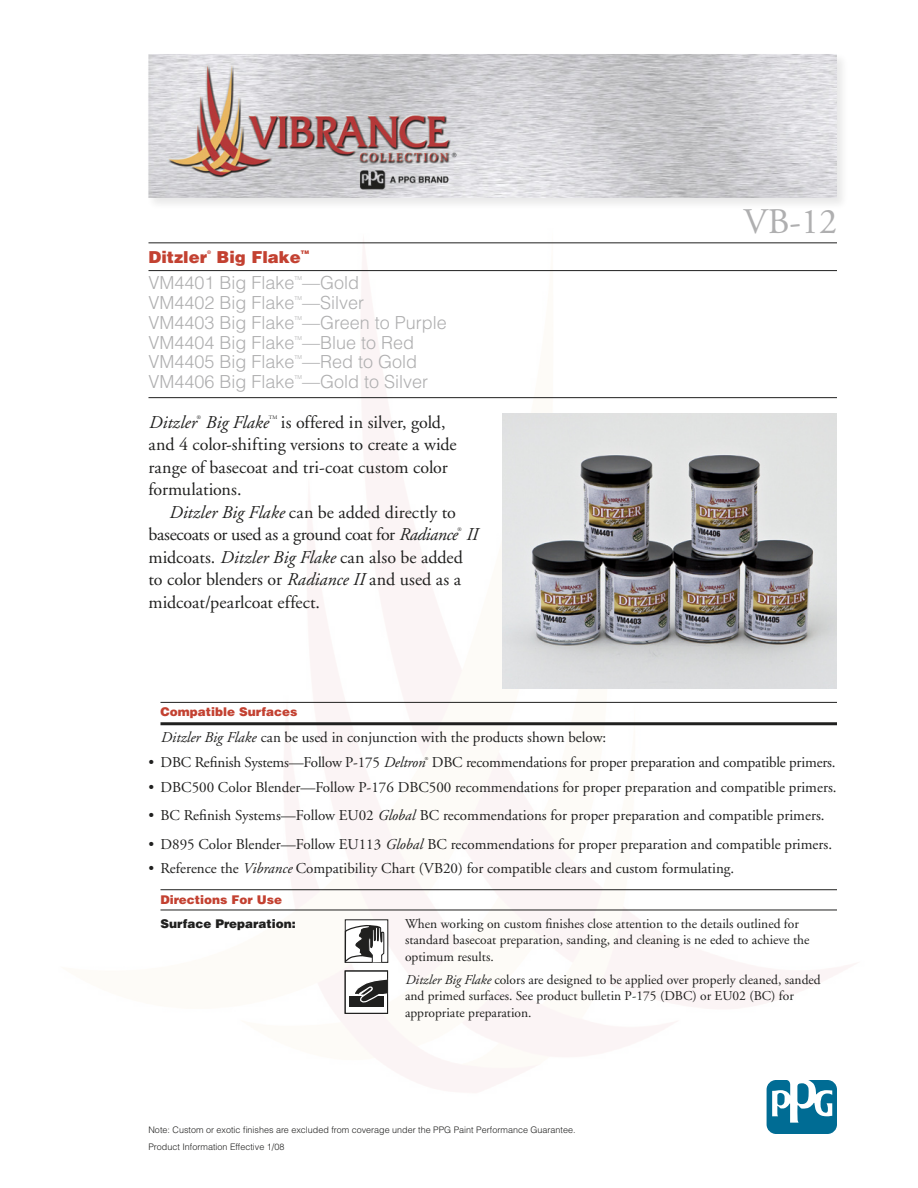
<style>
.page{position:relative;width:918px;height:1188px;background:#fff}
.page>*{position:absolute;margin:0;border:0;box-sizing:border-box;transform-origin:0 0}
.t1{font:36px "Adobe Garamond";color:#afafb0}
.t2{font:18px/22.5px "Adobe Garamond";letter-spacing:-.005em;color:#20201f}
.t3{font:300 18px "Helvetica";color:#afafb0}
.t4{font:italic 18px "Adobe Garamond";color:#20201f}
.t5{font:900 16.5px "Helvetica";color:#c34131}
.t6{font:15px "Adobe Garamond";color:#20201f}
.t7{font:13.5px/16.5px "Adobe Garamond";color:#20201f}
.t8{font:900 12px "Helvetica";color:#c34131}
.t9{font:900 12px "Helvetica";color:#20201f}
.t10{font:300 9px/17.5px "Helvetica";color:#20201f}
.t11{font:300 5.4px "Helvetica";color:#afafb0}
.t12{font:5.4px "Adobe Garamond";color:#20201f}
.t13{font:italic 5.4px "Adobe Garamond";color:#20201f}
.t14{font:900 4.95px "Helvetica";color:#c34131}
.t15{font:4.5px "Adobe Garamond";color:#20201f}
.s1{font-style:italic}
</style>
<div class="page">
<img style="left:148px;top:243px;width:708px;height:853px">
<svg style="left:767px;top:1080px;width:70px;height:54px"></svg>
<img style="left:502px;top:414px;width:335px;height:274px">
<hr style="left:148px;top:242px;width:689px;height:1px;background:#20201f">
<hr style="left:148px;top:270px;width:689px;height:1px;background:#20201f">
<hr style="left:148px;top:397px;width:689px;height:1px;background:#20201f">
<hr style="left:160px;top:702px;width:677px;height:1px;background:#20201f">
<hr style="left:160px;top:722px;width:677px;height:3px;background:#20201f">
<hr style="left:160px;top:889px;width:677px;height:1px;background:#20201f">
<hr style="left:160px;top:910px;width:677px;height:1px;background:#20201f">
<div style="left:146px;top:51px;width:704px;height:160px;background:#20201f;opacity:.1"></div>
<img style="left:148px;top:54px;width:689px;height:144px">
<div style="left:345px;top:920px;width:43px;height:42px;background:#fff"></div>
<svg style="left:345px;top:919px;width:40px;height:44px"></svg>
<div style="left:345px;top:971px;width:43px;height:42px;background:#fff"></div>
<div style="left:350px;top:996px;width:34px;height:11px;background:#20201f"></div>
<svg style="left:355px;top:978px;width:34px;height:26px"></svg>
<div style="left:345px;top:971px;width:43px;height:43px;border:1px solid #20201f"></div>
<p class="t5" style="left:148px;top:246px;width:60px">Ditzler</p>
<p class="t14" style="left:207px;top:249px;width:5px">®</p>
<p class="t5" style="left:217px;top:246px;width:86px">Big Flake</p>
<p class="t14" style="left:301px;top:249px;width:10px">TM</p>
<p class="t3" style="left:148px;top:272px;width:212px">VM4401 Big Flake —Gold</p>
<p class="t11" style="left:295px;top:275px;width:9px">TM</p>
<p class="t3" style="left:148px;top:291px;width:217px">VM4402 Big Flake —Silver</p>
<p class="t11" style="left:295px;top:295px;width:9px">TM</p>
<p class="t3" style="left:148px;top:311px;width:300px">VM4403 Big Flake —Green to Purple</p>
<p class="t11" style="left:295px;top:315px;width:9px">TM</p>
<p class="t3" style="left:148px;top:331px;width:267px">VM4404 Big Flake —Blue to Red</p>
<p class="t11" style="left:295px;top:334px;width:9px">TM</p>
<p class="t3" style="left:148px;top:351px;width:270px">VM4405 Big Flake —Red to Gold</p>
<p class="t11" style="left:295px;top:354px;width:9px">TM</p>
<p class="t3" style="left:148px;top:371px;width:281px">VM4406 Big Flake —Gold to Silver</p>
<p class="t11" style="left:295px;top:374px;width:9px">TM</p>
<p class="t2" style="left:148px;top:411px;width:310px;text-indent:132px">is offered in silver, gold, and 4 color-shifting versions to create a wide range of basecoat and tri-coat custom color formulations.</p>
<p class="t2" style="left:148px;top:501px;width:310px;text-align:right"><span class="s1">Ditzler Big Flake</span> can be added directly to basecoats or used as a ground coat for <span class="s1">Radiance</span></p>
<p class="t4" style="left:148px;top:413px;width:49px">Ditzler</p>
<p class="t13" style="left:196px;top:414px;width:6px">®</p>
<p class="t4" style="left:205px;top:413px;width:65px">Big Flake</p>
<p class="t12" style="left:269px;top:414px;width:10px">TM</p>
<p class="t12" style="left:458px;top:527px;width:6px">®</p>
<p class="t4" style="left:466px;top:525px;width:13px">II</p>
<p class="t2" style="left:148px;top:546px;width:316px;text-align:justify">midcoats. <span class="s1">Ditzler Big Flake</span> can also be added to color blenders or <span class="s1">Radiance II</span> and used as a midcoat/pearlcoat effect.</p>
<h1 class="t1" style="left:743px;top:203px;width:95px">VB-12</h1>
<p class="t8" style="left:160px;top:704px;width:138px">Compatible Surfaces</p>
<p class="t6" style="left:160px;top:729px;width:447px"><span class="s1">Ditzler Big Flake</span> can be used in conjunction with the products shown below:</p>
<p class="t6" style="left:149px;top:754px;width:278px">• DBC Refinish Systems—Follow P-175 <span class="s1">Deltron</span></p>
<p class="t15" style="left:425px;top:756px;width:5px">®</p>
<p class="t6" style="left:432px;top:754px;width:405px">DBC recommendations for proper preparation and compatible primers.</p>
<p class="t6" style="left:149px;top:779px;width:690px">• DBC500 Color Blender—Follow P-176 DBC500 recommendations for proper preparation and compatible primers.</p>
<p class="t6" style="left:149px;top:808px;width:678px">• BC Refinish Systems—Follow EU02 <span class="s1">Global</span> BC recommendations for proper preparation and compatible primers.</p>
<p class="t6" style="left:149px;top:836px;width:685px">• D895 Color Blender—Follow EU113 <span class="s1">Global</span> BC recommendations for proper preparation and compatible primers.</p>
<p class="t6" style="left:149px;top:861px;width:587px">• Reference the <span class="s1">Vibrance</span> Compatibility Chart (VB20) for compatible clears and custom formulating.</p>
<p class="t8" style="left:160px;top:891px;width:123px">Directions For Use</p>
<p class="t9" style="left:160px;top:915px;width:137px">Surface Preparation:</p>
<p class="t7" style="left:405px;top:915px;width:406px">When working on custom finishes close attention to the details outlined for standard basecoat preparation, sanding, and cleaning is ne eded to achieve the optimum results.</p>
<p class="t7" style="left:405px;top:972px;width:417px"><span class="s1">Ditzler Big Flake</span> colors are designed to be applied over properly cleaned, sanded and primed surfaces. See product bulletin P-175 (DBC) or EU02 (BC) for appropriate preparation.</p>
<p class="t10" style="left:148px;top:1121px;width:429px">Note: Custom or exotic finishes are excluded from coverage under the PPG Paint Performance Guarantee.<br>Product Information Effective 1/08</p>
</div>
